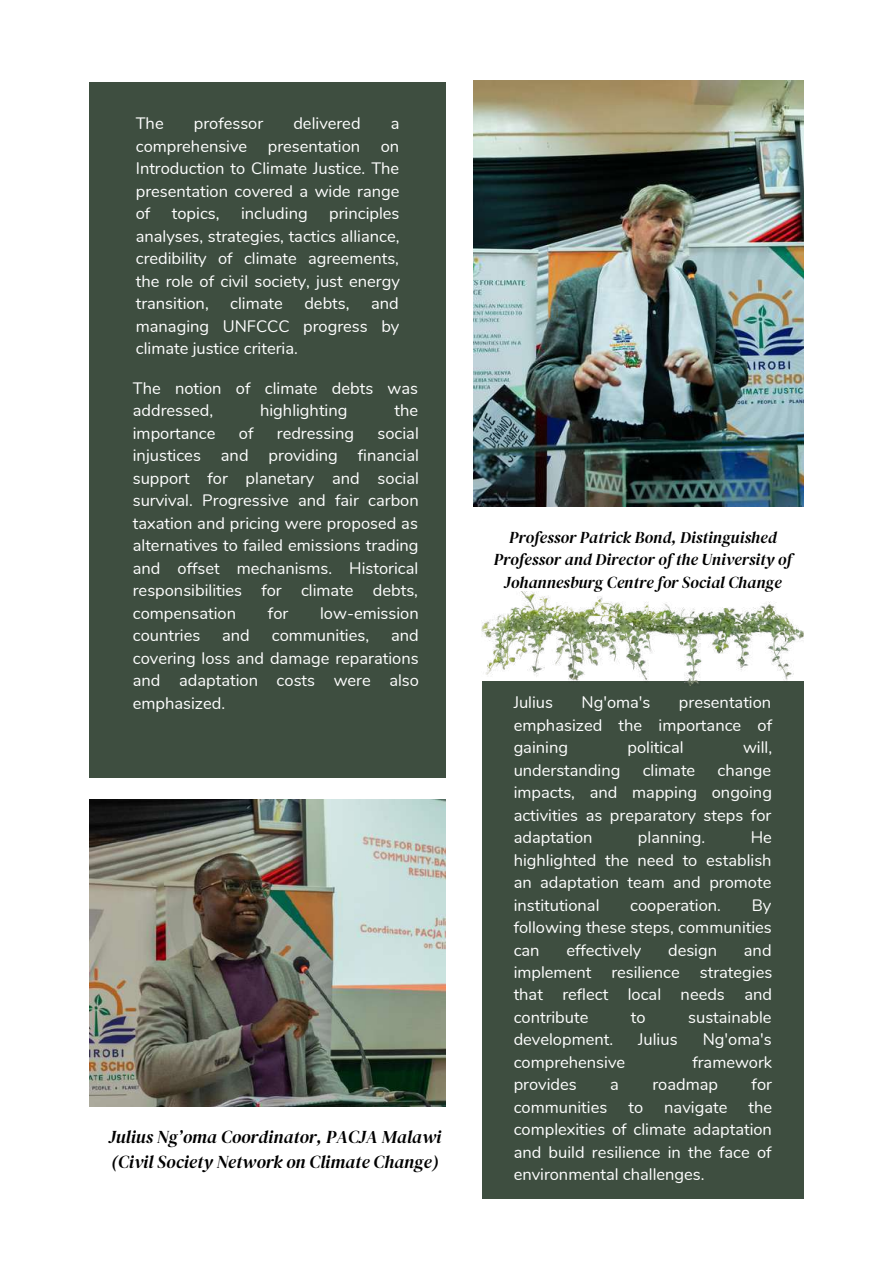
<style>
.page{position:relative;width:893px;height:1264px;background:#fff}
.page>*{position:absolute;margin:0;border:0;box-sizing:border-box;transform-origin:0 0}
.t1{font:italic 18px/24.8px "DM Serif Display";color:#000}
.t2{font:16.5px/22.5px "Nunito";color:#fff;text-align:justify}
.t3{font:italic 16.5px/22.5px "DM Serif Display";color:#000;text-align:center}
</style>
<div class="page">
<img style="left:473px;top:80px;width:330px;height:426px">
<img style="left:89px;top:799px;width:357px;height:307px">
<div style="left:481px;top:681px;width:322px;height:517px;background:#3e4e40"></div>
<div style="left:89px;top:83px;width:357px;height:694px;background:#3e4e40"></div>
<img style="left:481px;top:592px;width:322px;height:93px">
<p class="t2" style="left:136px;top:112px;width:29px">The</p>
<p class="t2" style="left:194px;top:112px;width:71px">professor</p>
<p class="t2" style="left:293px;top:112px;width:69px">delivered</p>
<p class="t2" style="left:136px;top:112px;width:265px;text-indent:255px">a comprehensive presentation on Introduction to Climate Justice. The presentation covered a wide range of</p>
<p class="t2" style="left:136px;top:202px;width:265px;text-indent:193px">principles analyses, strategies, tactics alliance, credibility of climate agreements, the role of civil society, just energy transition,</p>
<p class="t2" style="left:172px;top:202px;width:49px">topics,</p>
<p class="t2" style="left:241px;top:202px;width:68px">including</p>
<p class="t2" style="left:136px;top:292px;width:265px;text-indent:235px">and managing UNFCCC progress by climate justice criteria.</p>
<p class="t2" style="left:133px;top:377px;width:287px">The notion of climate debts was addressed,</p>
<p class="t2" style="left:230px;top:292px;width:54px">climate</p>
<p class="t2" style="left:304px;top:292px;width:47px">debts,</p>
<p class="t2" style="left:260px;top:399px;width:89px">highlighting</p>
<p class="t2" style="left:394px;top:399px;width:25px">the</p>
<p class="t2" style="left:133px;top:422px;width:287px;text-indent:245px">social injustices and providing financial support for planetary and social survival. Progressive and fair carbon taxation and pricing were proposed as alternatives to failed emissions trading and offset mechanisms. Historical responsibilities for climate debts, compensation</p>
<p class="t2" style="left:133px;top:422px;width:84px">importance</p>
<p class="t2" style="left:239px;top:422px;width:16px">of</p>
<p class="t2" style="left:277px;top:422px;width:79px">redressing</p>
<p class="t2" style="left:268px;top:602px;width:22px">for</p>
<p class="t2" style="left:320px;top:602px;width:100px">low-emission</p>
<p class="t2" style="left:133px;top:624px;width:69px">countries</p>
<p class="t2" style="left:222px;top:624px;width:29px">and</p>
<p class="t2" style="left:272px;top:624px;width:99px">communities,</p>
<p class="t2" style="left:133px;top:624px;width:288px;text-indent:258px">and covering loss and damage reparations and adaptation costs were also emphasized.</p>
<p class="t1" style="left:109px;top:1124px;width:334px">Julius Ng’oma Coordinator, PACJA Malawi (Civil Society Network on Climate Change)</p>
<p class="t3" style="left:494px;top:526px;width:299px">Professor Patrick Bond, Distinguished<br>Professor and Director of the University of<br>Johannesburg Centre for Social Change</p>
<p class="t2" style="left:513px;top:691px;width:41px">Julius</p>
<p class="t2" style="left:581px;top:691px;width:70px">Ng'oma's</p>
<p class="t2" style="left:513px;top:691px;width:260px;text-indent:165px">presentation emphasized the importance of gaining</p>
<p class="t2" style="left:627px;top:736px;width:58px">political</p>
<p class="t2" style="left:743px;top:736px;width:31px">will,</p>
<p class="t2" style="left:513px;top:759px;width:260px;text-indent:204px">change impacts, and mapping ongoing activities as preparatory steps for adaptation</p>
<p class="t2" style="left:513px;top:759px;width:108px">understanding</p>
<p class="t2" style="left:642px;top:759px;width:54px">climate</p>
<p class="t2" style="left:513px;top:826px;width:260px;text-indent:237px">He highlighted the need to establish an adaptation team and promote institutional</p>
<p class="t2" style="left:638px;top:826px;width:69px">planning.</p>
<p class="t2" style="left:513px;top:893px;width:260px;text-indent:238px">By following these steps, communities can</p>
<p class="t2" style="left:630px;top:893px;width:92px">cooperation.</p>
<p class="t2" style="left:513px;top:938px;width:260px;text-indent:230px">and implement resilience strategies that reflect local needs and contribute</p>
<p class="t2" style="left:566px;top:938px;width:76px">effectively</p>
<p class="t2" style="left:668px;top:938px;width:51px">design</p>
<p class="t2" style="left:631px;top:1006px;width:16px">to</p>
<p class="t2" style="left:688px;top:1006px;width:85px">sustainable</p>
<p class="t2" style="left:513px;top:1028px;width:101px">development.</p>
<p class="t2" style="left:638px;top:1028px;width:41px">Julius</p>
<p class="t2" style="left:702px;top:1028px;width:70px">Ng'oma's</p>
<p class="t2" style="left:513px;top:1051px;width:113px">comprehensive</p>
<p class="t2" style="left:692px;top:1051px;width:81px">framework</p>
<p class="t2" style="left:513px;top:1073px;width:65px">provides</p>
<p class="t2" style="left:610px;top:1073px;width:10px">a</p>
<p class="t2" style="left:652px;top:1073px;width:67px">roadmap</p>
<p class="t2" style="left:751px;top:1073px;width:22px">for</p>
<p class="t2" style="left:513px;top:1096px;width:95px">communities</p>
<p class="t2" style="left:628px;top:1096px;width:16px">to</p>
<p class="t2" style="left:664px;top:1096px;width:65px">navigate</p>
<p class="t2" style="left:513px;top:1096px;width:260px;text-indent:235px">the complexities of climate adaptation and build resilience in the face of environmental challenges.</p>
</div>
